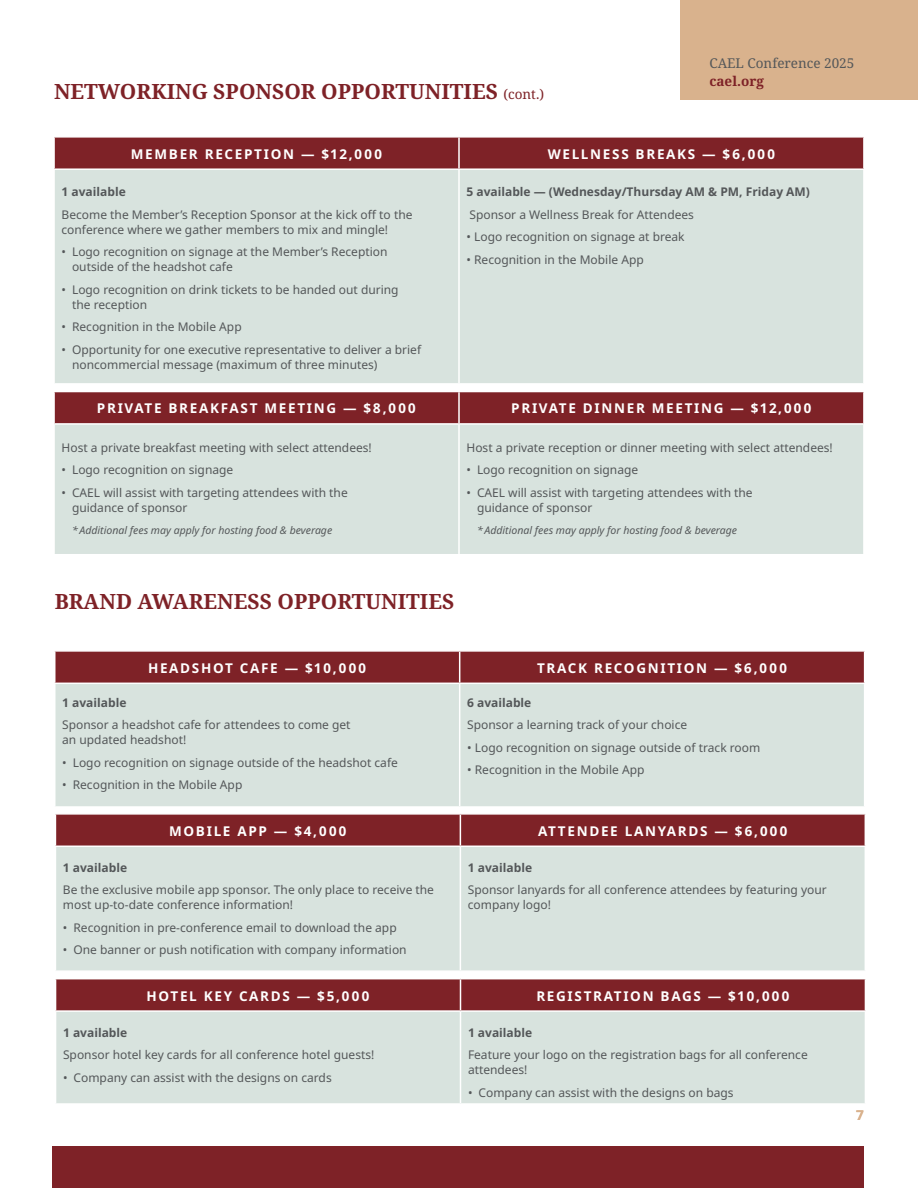
<style>
.page{position:relative;width:918px;height:1188px;background:#fff}
.page>*{position:absolute;margin:0;border:0;box-sizing:border-box;transform-origin:0 0}
.t1{font:700 21px "Noto Serif";color:#7e2227}
.table_header_1{font:700 13.5px "Noto Sans";letter-spacing:.125em;color:#fff}
.t2{font:13.5px "Noto Serif";color:#545759}
.t3{font:700 13.5px "Noto Serif";color:#7e2227}
.t4{font:700 13.5px "Noto Sans";color:#d9b28d}
.table_bullet_2{font:12px/15px "Noto Sans";color:#545759}
.table_bullet_2-2{font:700 12px "Noto Sans";color:#545759}
.table_bullet_2-3{font:italic 10.5px "Noto Sans";color:#545759}
.s1{font-weight:400;font-size:13.5px}
</style>
<div class="page">
<div style="left:53px;top:1146px;width:811px;height:42px;background:#7e2227"></div>
<div style="left:55px;top:138px;width:808px;height:30px;background:#7e2227"></div>
<div style="left:55px;top:170px;width:808px;height:213px;background:#d8e3de"></div>
<hr style="left:458px;top:138px;width:2px;height:30px;background:#fff">
<hr style="left:458px;top:170px;width:2px;height:213px;background:#fff">
<div style="left:55px;top:392px;width:808px;height:31px;background:#7e2227"></div>
<div style="left:55px;top:425px;width:808px;height:129px;background:#d8e3de"></div>
<hr style="left:458px;top:392px;width:2px;height:31px;background:#fff">
<hr style="left:458px;top:425px;width:2px;height:129px;background:#fff">
<div style="left:56px;top:652px;width:808px;height:31px;background:#7e2227"></div>
<div style="left:56px;top:684px;width:808px;height:122px;background:#d8e3de"></div>
<hr style="left:459px;top:652px;width:1px;height:31px;background:#fff">
<hr style="left:459px;top:684px;width:1px;height:122px;background:#fff">
<div style="left:56px;top:815px;width:809px;height:31px;background:#7e2227"></div>
<div style="left:56px;top:847px;width:809px;height:123px;background:#d8e3de"></div>
<hr style="left:460px;top:815px;width:1px;height:31px;background:#fff">
<hr style="left:460px;top:847px;width:1px;height:123px;background:#fff">
<div style="left:56px;top:979px;width:809px;height:31px;background:#7e2227"></div>
<div style="left:56px;top:1012px;width:809px;height:91px;background:#d8e3de"></div>
<hr style="left:460px;top:979px;width:1px;height:31px;background:#fff">
<hr style="left:460px;top:1012px;width:1px;height:91px;background:#fff">
<div style="left:681px;top:0;width:237px;height:99px;background:#d9b28d"></div>
<p class="t1" style="left:54px;top:77px;width:492px">NETWORKING SPONSOR OPPORTUNITIES <span class="s1">(cont.)</span></p>
<p class="t2" style="left:709px;top:54px;width:146px">CAEL Conference 2025</p>
<p class="t3" style="left:709px;top:72px;width:56px">cael.org</p>
<p class="table_header_1" style="left:131px;top:144px;width:253px">MEMBER RECEPTION — $12,000</p>
<p class="table_header_1" style="left:548px;top:144px;width:229px">WELLNESS BREAKS — $6,000</p>
<p class="table_bullet_2-2" style="left:62px;top:184px;width:66px">1 available</p>
<p class="table_bullet_2" style="left:62px;top:207px;width:352px">Become the Member’s Reception Sponsor at the kick off to the conference where we gather members to mix and mingle!</p>
<p class="table_bullet_2" style="left:72px;top:245px;width:317px;text-indent:-10px">• Logo recognition on signage at the Member’s Reception outside of the headshot cafe</p>
<p class="table_bullet_2" style="left:72px;top:282px;width:328px;text-indent:-10px">• Logo recognition on drink tickets to be handed out during the reception</p>
<p class="table_bullet_2" style="left:62px;top:320px;width:182px">• Recognition in the Mobile App</p>
<p class="table_bullet_2" style="left:72px;top:342px;width:351px;text-indent:-10px">• Opportunity for one executive representative to deliver a brief noncommercial message (maximum of three minutes)</p>
<p class="table_bullet_2-2" style="left:467px;top:184px;width:345px">5 available — (Wednesday/Thursday AM &amp; PM, Friday AM)</p>
<p class="table_bullet_2" style="left:470px;top:207px;width:226px">Sponsor a Wellness Break for Attendees</p>
<p class="table_bullet_2" style="left:467px;top:230px;width:220px">• Logo recognition on signage at break</p>
<p class="table_bullet_2" style="left:467px;top:252px;width:179px">• Recognition in the Mobile App</p>
<p class="table_header_1" style="left:97px;top:399px;width:321px">PRIVATE BREAKFAST MEETING — $8,000</p>
<p class="table_header_1" style="left:511px;top:399px;width:302px">PRIVATE DINNER MEETING — $12,000</p>
<p class="table_bullet_2" style="left:62px;top:440px;width:312px">Host a private breakfast meeting with select attendees!</p>
<p class="table_bullet_2" style="left:62px;top:462px;width:173px">• Logo recognition on signage</p>
<p class="table_bullet_2" style="left:72px;top:485px;width:277px;text-indent:-10px">• CAEL will assist with targeting attendees with the guidance of sponsor</p>
<p class="table_bullet_2-3" style="left:72px;top:523px;width:262px">* Additional fees may apply for hosting food &amp; beverage</p>
<p class="table_bullet_2" style="left:466px;top:440px;width:368px">Host a private reception or dinner meeting with select attendees!</p>
<p class="table_bullet_2" style="left:466px;top:462px;width:173px">• Logo recognition on signage</p>
<p class="table_bullet_2" style="left:477px;top:485px;width:277px;text-indent:-10px">• CAEL will assist with targeting attendees with the guidance of sponsor</p>
<p class="table_bullet_2-3" style="left:477px;top:523px;width:262px">* Additional fees may apply for hosting food &amp; beverage</p>
<p class="t1" style="left:55px;top:587px;width:401px">BRAND AWARENESS OPPORTUNITIES</p>
<p class="table_header_1" style="left:148px;top:658px;width:220px">HEADSHOT CAFE — $10,000</p>
<p class="table_header_1" style="left:537px;top:658px;width:252px">TRACK RECOGNITION — $6,000</p>
<p class="table_bullet_2-2" style="left:62px;top:694px;width:66px">1 available</p>
<p class="table_bullet_2" style="left:62px;top:717px;width:290px">Sponsor a headshot cafe for attendees to come get an updated headshot!</p>
<p class="table_bullet_2" style="left:62px;top:755px;width:337px">• Logo recognition on signage outside of the headshot cafe</p>
<p class="table_bullet_2" style="left:62px;top:777px;width:182px">• Recognition in the Mobile App</p>
<p class="table_bullet_2-2" style="left:467px;top:694px;width:66px">6 available</p>
<p class="table_bullet_2" style="left:467px;top:717px;width:222px">Sponsor a learning track of your choice</p>
<p class="table_bullet_2" style="left:467px;top:740px;width:295px">• Logo recognition on signage outside of track room</p>
<p class="table_bullet_2" style="left:467px;top:762px;width:179px">• Recognition in the Mobile App</p>
<p class="table_header_1" style="left:169px;top:821px;width:179px">MOBILE APP — $4,000</p>
<p class="table_header_1" style="left:538px;top:821px;width:251px">ATTENDEE LANYARDS — $6,000</p>
<p class="table_bullet_2-2" style="left:63px;top:859px;width:66px">1 available</p>
<p class="table_bullet_2" style="left:63px;top:882px;width:373px">Be the exclusive mobile app sponsor. The only place to receive the most up-to-date conference information!</p>
<p class="table_bullet_2" style="left:63px;top:920px;width:335px">• Recognition in pre-conference email to download the app</p>
<p class="table_bullet_2" style="left:63px;top:942px;width:345px">• One banner or push notification with company information</p>
<p class="table_bullet_2-2" style="left:468px;top:859px;width:66px">1 available</p>
<p class="table_bullet_2" style="left:468px;top:882px;width:361px">Sponsor lanyards for all conference attendees by featuring your company logo!</p>
<p class="table_header_1" style="left:147px;top:986px;width:225px">HOTEL KEY CARDS — $5,000</p>
<p class="table_header_1" style="left:536px;top:986px;width:255px">REGISTRATION BAGS — $10,000</p>
<p class="table_bullet_2-2" style="left:63px;top:1024px;width:66px">1 available</p>
<p class="table_bullet_2" style="left:63px;top:1047px;width:313px">Sponsor hotel key cards for all conference hotel guests!</p>
<p class="table_bullet_2" style="left:63px;top:1070px;width:270px">• Company can assist with the designs on cards</p>
<p class="table_bullet_2-2" style="left:468px;top:1024px;width:66px">1 available</p>
<p class="table_bullet_2" style="left:468px;top:1047px;width:341px">Feature your logo on the registration bags for all conference attendees!</p>
<p class="table_bullet_2" style="left:468px;top:1085px;width:267px">• Company can assist with the designs on bags</p>
<p class="t4" style="left:856px;top:1105px;width:9px">7</p>
</div>
